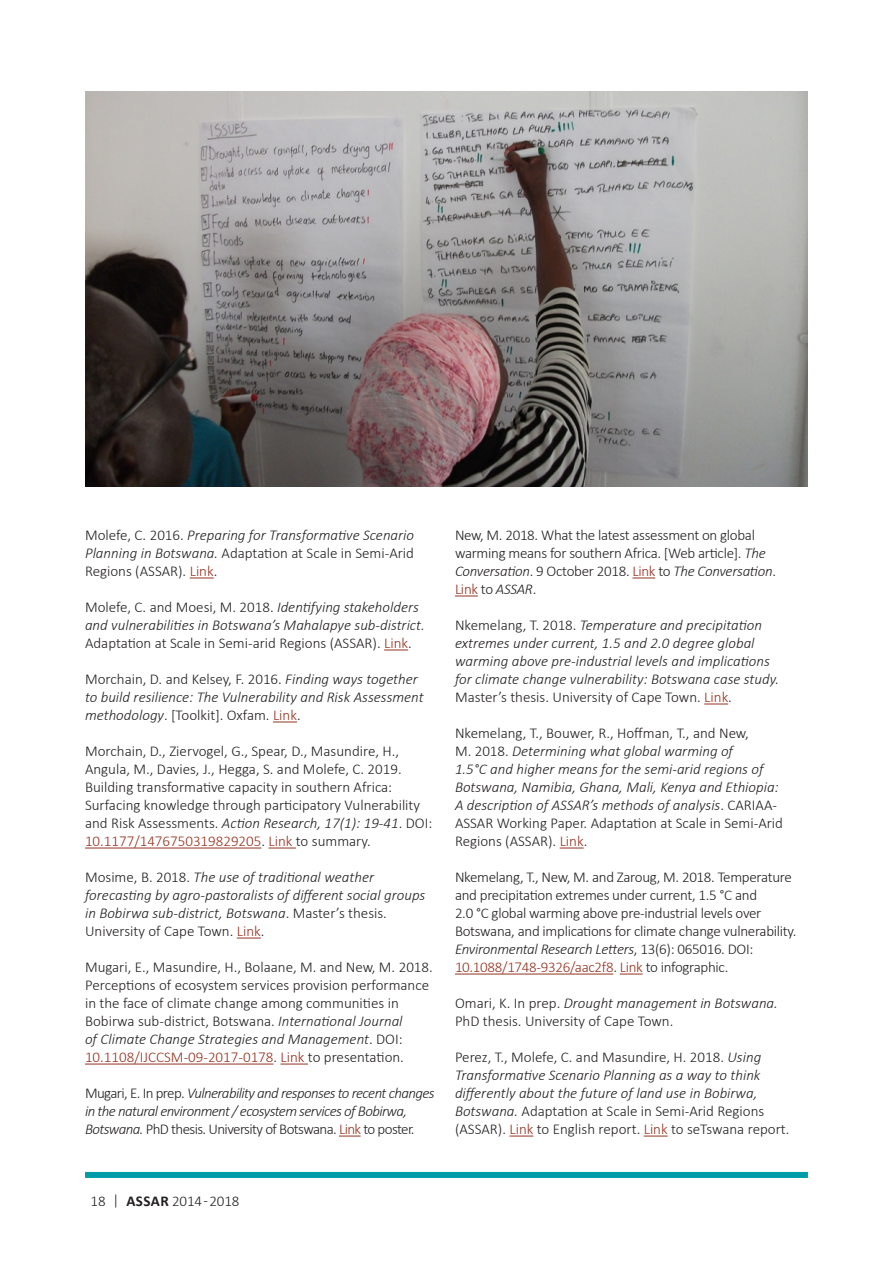
<style>
.page{position:relative;width:893px;height:1263px;background:#fff}
.page>*{position:absolute;margin:0;border:0;box-sizing:border-box;transform-origin:0 0}
.Basic_Copy{font:300 15px/18px "Calibri";color:#231f20}
.Basic_Copy-2{font:italic 300 15px/18px "Calibri";color:#231f20}
.Basic_Copy-3{font:300 15px/18px "Calibri";letter-spacing:-.02em;color:#231f20}
.Basic_Copy-4{font:italic 300 15px/18px "Calibri";letter-spacing:-.04em;color:#231f20}
.s1{font-style:italic}
.s2{color:#933220}
.s3{font-style:normal}
.s4{font-style:normal;color:#933220}
.s5{font-weight:700}
</style>
<div class="page">
<div style="left:85px;top:1172px;width:723px;height:6px;background:#009ca8"></div>
<svg style="left:190px;top:578px;width:24px;height:1px"></svg>
<svg style="left:384px;top:650px;width:24px;height:1px"></svg>
<svg style="left:273px;top:722px;width:24px;height:1px"></svg>
<hr style="left:85px;top:848px;width:176px;height:1px;background:#933220">
<svg style="left:268px;top:848px;width:28px;height:1px"></svg>
<svg style="left:237px;top:938px;width:24px;height:1px"></svg>
<hr style="left:85px;top:1064px;width:188px;height:1px;background:#933220">
<svg style="left:280px;top:1064px;width:28px;height:1px"></svg>
<svg style="left:339px;top:1136px;width:22px;height:1px"></svg>
<svg style="left:632px;top:578px;width:23px;height:1px"></svg>
<svg style="left:455px;top:596px;width:23px;height:1px"></svg>
<svg style="left:704px;top:704px;width:24px;height:1px"></svg>
<svg style="left:560px;top:848px;width:24px;height:1px"></svg>
<hr style="left:455px;top:974px;width:158px;height:1px;background:#933220">
<svg style="left:620px;top:974px;width:23px;height:1px"></svg>
<svg style="left:509px;top:1136px;width:24px;height:1px"></svg>
<svg style="left:644px;top:1136px;width:24px;height:1px"></svg>
<img style="left:85px;top:91px;width:723px;height:395px">
<p class="Basic_Copy" style="left:85px;top:526px;width:331px;text-align:justify">Molefe, C. 2016. <span class="s1">Preparing for Transformative Scenario Planning in Botswana.</span> Adaptation at Scale in Semi-Arid Regions (ASSAR). <span class="s2">Link</span>.</p>
<p class="Basic_Copy-2" style="left:85px;top:598px;width:341px"><span class="s3">Molefe, C. and Moesi, M. 2018.</span> Identifying stakeholders and vulnerabilities in Botswana’s Mahalapye sub-district.<br><span class="s3">Adaptation at Scale in Semi-arid Regions (ASSAR).</span> <span class="s4">Link</span><span class="s3">.</span></p>
<p class="Basic_Copy-2" style="left:85px;top:670px;width:340px"><span class="s3">Morchain, D. and Kelsey, F. 2016.</span> Finding ways together to build resilience: The Vulnerability and Risk Assessment methodology<span class="s3">. [Toolkit]. Oxfam.</span> <span class="s4">Link</span><span class="s3">.</span></p>
<p class="Basic_Copy" style="left:85px;top:742px;width:349px">Morchain, D., Ziervogel, G., Spear, D., Masundire, H., Angula, M., Davies, J., Hegga, S. and Molefe, C. 2019.<br>Building transformative capacity in southern Africa:<br>Surfacing knowledge through participatory Vulnerability and Risk Assessments. <span class="s1">Action Research, 17(1): 19-41</span>. DOI:<br><span class="s2">10.1177/1476750319829205</span>. <span class="s2">Link</span> to summary.</p>
<p class="Basic_Copy-2" style="left:85px;top:868px;width:342px"><span class="s3">Mosime, B. 2018.</span> The use of traditional weather forecasting by agro-pastoralists of different social groups in Bobirwa sub-district, Botswana<span class="s3">. Master’s thesis.<br>University of Cape Town.</span> <span class="s4">Link</span><span class="s3">.</span></p>
<p class="Basic_Copy" style="left:85px;top:958px;width:349px">Mugari, E., Masundire, H., Bolaane, M. and New, M. 2018.<br>Perceptions of ecosystem services provision performance in the face of climate change among communities in Bobirwa sub-district, Botswana. <span class="s1">International Journal<br>of Climate Change Strategies and Management</span>. DOI:<br><span class="s2">10.1108/IJCCSM-09-2017-0178</span>. <span class="s2">Link</span> to presentation.</p>
<p class="Basic_Copy-4" style="left:85px;top:1084px;width:351px"><span class="s3">Mugari, E. In prep.</span> Vulnerability and responses to recent changes in the natural environment / ecosystem services of Bobirwa,<br>Botswana. <span class="s3">PhD thesis. University of Botswana.</span> <span class="s4">Link</span> <span class="s3">to poster.</span></p>
<p class="Basic_Copy-3" style="left:455px;top:526px;width:323px">New, M. 2018. What the latest assessment on global warming means for southern Africa. [Web article]. <span class="s1">The Conversation</span>. 9 October 2018. <span class="s2">Link</span> to <span class="s1">The Conversation</span>.<br><span class="s2">Link</span> to <span class="s1">ASSAR</span>.</p>
<p class="Basic_Copy-2" style="left:455px;top:616px;width:326px"><span class="s3">Nkemelang, T. 2018.</span> Temperature and precipitation extremes under current, 1.5 and 2.0 degree global warming above pre-industrial levels and implications for climate change vulnerability: Botswana case study.<br><span class="s3">Master’s thesis. University of Cape Town.</span> <span class="s4">Link</span><span class="s3">.</span></p>
<p class="Basic_Copy-2" style="left:455px;top:724px;width:330px"><span class="s3">Nkemelang, T., Bouwer, R., Hoffman, T., and New,<br>M. 2018.</span> Determining what global warming of<br>1.5°C and higher means for the semi-arid regions of Botswana, Namibia, Ghana, Mali, Kenya and Ethiopia:<br>A description of ASSAR’s methods of analysis<span class="s3">. CARIAA-ASSAR Working Paper. Adaptation at Scale in Semi-Arid Regions (ASSAR).</span> <span class="s4">Link</span><span class="s3">.</span></p>
<p class="Basic_Copy-3" style="left:455px;top:868px;width:343px">Nkemelang, T., New, M. and Zaroug, M. 2018. Temperature and precipitation extremes under current, 1.5 °C and<br>2.0 °C global warming above pre-industrial levels over Botswana, and implications for climate change vulnerability.<br><span class="s1">Environmental Research Letters</span>, 13(6): 065016. DOI:<br><span class="s2">10.1088/1748-9326/aac2f8</span>. <span class="s2">Link</span> to infographic.</p>
<p class="Basic_Copy" style="left:455px;top:994px;width:324px">Omari, K. In prep. <span class="s1">Drought management in Botswana.<br></span>PhD thesis. University of Cape Town.</p>
<p class="Basic_Copy" style="left:455px;top:1048px;width:336px">Perez, T., Molefe, C. and Masundire, H. 2018. <span class="s1">Using Transformative Scenario Planning as a way to think differently about the future of land use in Bobirwa, Botswana.</span> Adaptation at Scale in Semi-Arid Regions (ASSAR). <span class="s2">Link</span> to English report. <span class="s2">Link</span> to seTswana report.</p>
<p class="Basic_Copy" style="left:91px;top:1191px;width:150px">18 | <span class="s5">ASSAR</span> 2014 - 2018</p>
</div>
